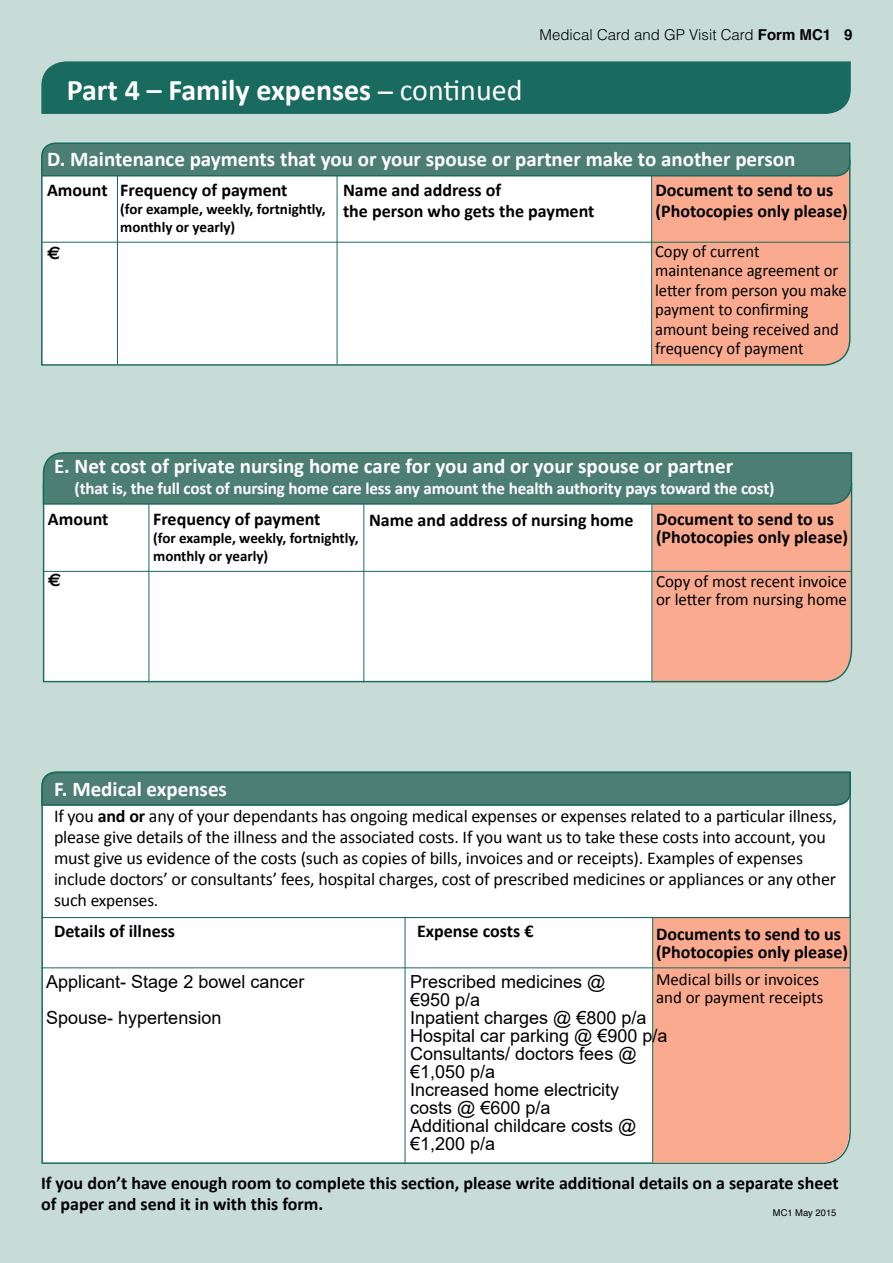
<style>
.page{position:relative;width:893px;height:1263px;background:#fff}
.page>*{position:absolute;margin:0;border:0;box-sizing:border-box;transform-origin:0 0}
.t1{font:700 30px "Calibri";color:#fff}
.t2{font:700 21px "Calibri";color:#fff}
.t3{font:700 18px/21px "Calibri";color:#000}
.t4{font:18px/21px "Calibri";letter-spacing:-.01em;color:#000}
.t5{font:18px/18px "Arial";color:#000}
.t6{font:700 18px "Euro Sans";color:#000}
.t7{font:17.25px "Calibri";letter-spacing:-.01em;color:#000}
.t8{font:17.1px/19.5px "Calibri";color:#000}
.t9{font:700 17.1px "Calibri";letter-spacing:-.01em;color:#fff}
.t10{font:700 15px/18px "Calibri";color:#000}
.t11{font:300 15px "Helvetica";color:#000}
.t12{font:9.3px "Helvetica";color:#000}
.s1{font-weight:400}
.s2{font-weight:700}
.s3{font-size:18px}
</style>
<div class="page">
<div style="left:1px;top:0;width:892px;height:1263px;background:#c8dcd7"></div>
<hr style="left:0;top:0;width:1px;height:1263px;background:#c8dcd7">
<div style="left:41px;top:61px;width:810px;height:53px;background:#186b5e"></div>
<svg style="left:41px;top:142px;width:810px;height:224px;background:#dfd7d0"></svg>
<hr style="left:42px;top:242px;width:808px;height:1px;background:#186b5e">
<hr style="left:117px;top:175px;width:1px;height:189px;background:#186b5e">
<hr style="left:651px;top:175px;width:1px;height:191px;background:#186b5e">
<hr style="left:337px;top:176px;width:1px;height:188px;background:#186b5e">
<div style="left:41px;top:806px;width:810px;height:358px;background:#fff"></div>
<div style="left:653px;top:918px;width:196px;height:244px;background:#f9aa8f"></div>
<svg style="left:41px;top:771px;width:810px;height:35px;background:#497d73"></svg>
<hr style="left:41px;top:917px;width:810px;height:1px;background:#186b5e">
<hr style="left:41px;top:967px;width:810px;height:1px;background:#186b5e">
<hr style="left:405px;top:917px;width:1px;height:247px;background:#186b5e">
<hr style="left:652px;top:918px;width:1px;height:244px;background:#186b5e">
<svg style="left:42px;top:452px;width:811px;height:230px;background:#d1cfc7"></svg>
<h1 class="t1" style="left:67px;top:71px;width:457px">Part 4 – Family expenses <span class="s1">̶continued</span></h1>
<p class="t11" style="left:539px;top:25px;width:314px">Medical Card and GP Visit Card <span class="s2">Form MC1 9</span></p>
<p class="t2" style="left:47px;top:146px;width:750px">D. Maintenance payments that you or your spouse or partner make to another person</p>
<p class="t3" style="left:120px;top:180px;width:169px">Frequency of payment</p>
<p class="t10" style="left:120px;top:200px;width:207px">(for example, weekly, fortnightly, monthly or yearly)</p>
<p class="t3" style="left:656px;top:180px;width:194px">Document to send to us (Photocopies only please)</p>
<p class="t3" style="left:343px;top:180px;width:253px">Name and address of<br>the person who gets the payment</p>
<p class="t3" style="left:47px;top:180px;width:62px">Amount</p>
<p class="t6" style="left:47px;top:243px;width:15px">E</p>
<p class="t8" style="left:655px;top:241px;width:193px">Copy of current maintenance agreement or letter from person you make payment to confirming amount being received and frequency of payment</p>
<p class="t2" style="left:54px;top:453px;width:681px">E. Net cost of private nursing home care for you and or your spouse or partner</p>
<p class="t9" style="left:75px;top:477px;width:701px">(that is, the full cost of nursing home care less any amount the health authority pays toward the cost)</p>
<p class="t3" style="left:369px;top:509px;width:266px">Name and address of nursing home</p>
<p class="t3" style="left:153px;top:508px;width:169px">Frequency of payment</p>
<p class="t10" style="left:153px;top:529px;width:207px">(for example, weekly, fortnightly, monthly or yearly)</p>
<p class="t3" style="left:656px;top:510px;width:194px;line-height:18px">Document to send to us (Photocopies only please)</p>
<p class="t8" style="left:656px;top:572px;width:192px;line-height:18px">Copy of most recent invoice or letter from nursing home</p>
<p class="t3" style="left:48px;top:508px;width:62px">Amount</p>
<p class="t6" style="left:48px;top:570px;width:15px">E</p>
<p class="t2" style="left:54px;top:776px;width:174px">F. Medical expenses</p>
<p class="t4" style="left:54px;top:805px;width:784px">If you <span class="s2">and or</span> any of your dependants has ongoing medical expenses or expenses related to a particular illness, please give details of the illness and the associated costs. If you want us to take these costs into account, you must give us evidence of the costs (such as copies of bills, invoices and or receipts). Examples of expenses include doctors’ or consultants’ fees, hospital charges, cost of prescribed medicines or appliances or any other</p>
<p class="t7" style="left:54px;top:889px;width:106px"><span class="s3">such</span> expenses.</p>
<p class="t3" style="left:54px;top:921px;width:123px">Details of illness</p>
<p class="t3" style="left:417px;top:921px;width:118px">Expense costs €</p>
<p class="t3" style="left:656px;top:925px;width:194px;line-height:18px">Documents to send to us (Photocopies only please)</p>
<p class="t8" style="left:656px;top:971px;width:169px;line-height:18px">Medical bills or invoices and or payment receipts</p>
<p class="t5" style="left:46px;top:964px;width:260px;line-height:36px">Applicant- Stage 2 bowel cancer<br>Spouse- hypertension</p>
<p class="t5" style="left:410px;top:973px;width:259px">Prescribed medicines @<br>€950 p/a<br>Inpatient charges @ €800 p/a<br>Hospital car parking @ €900 p/a<br>Consultants/ doctors fees @ €1,050 p/a<br>Increased home electricity<br>costs @ €600 p/a<br>Additional childcare costs @ €1,200 p/a</p>
<p class="t3" style="left:41px;top:1172px;width:799px">If you don’t have enough room to complete this section, please write additional details on a separate sheet of paper and send it in with this form.</p>
<p class="t12" style="left:773px;top:1205px;width:65px">MC1 May 2015</p>
</div>
